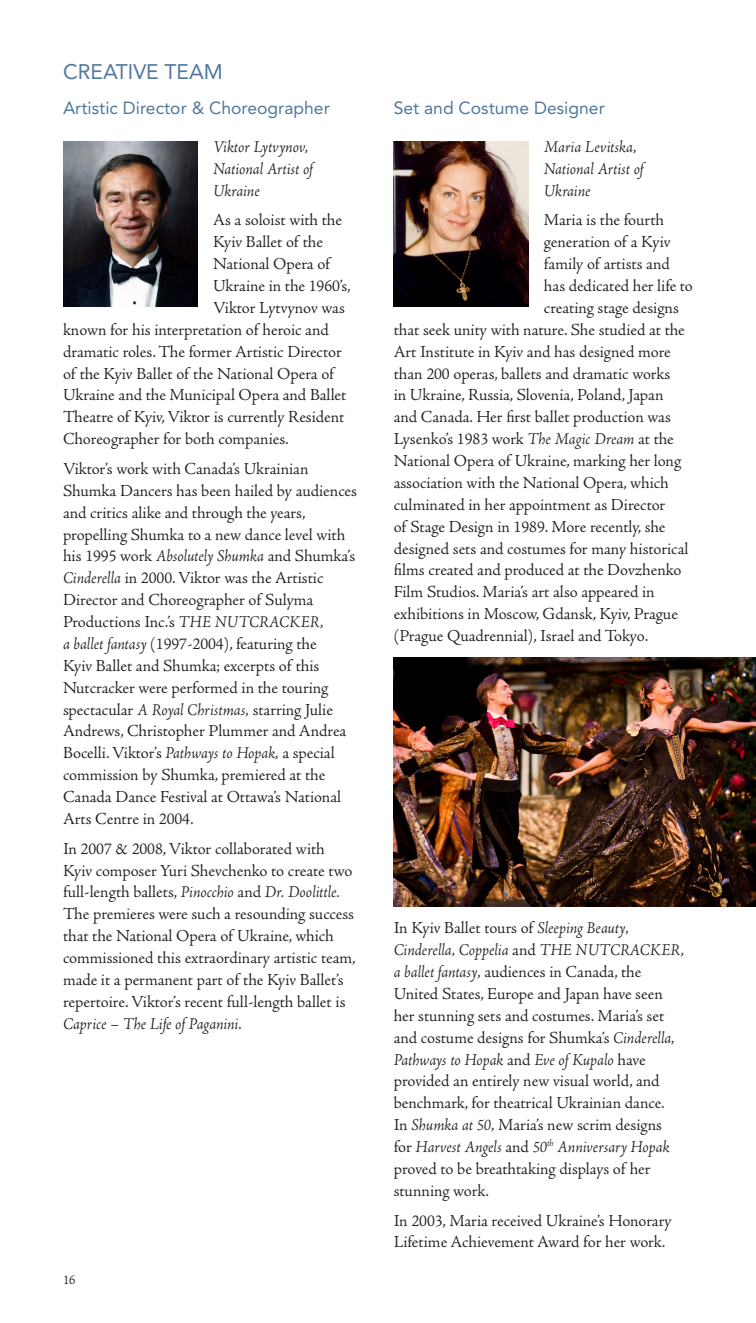
<style>
.page{position:relative;width:756px;height:1323px;background:#fff}
.page>*{position:absolute;margin:0;border:0;box-sizing:border-box;transform-origin:0 0}
.t1{font:21px "Avenir";color:#52789c}
.t2{font:17.5px/21.9px "Adobe Jenson";color:#231f20}
.t3{font:italic 17.5px/21.9px "Adobe Jenson";letter-spacing:-.005em;color:#231f20}
.t4{font:17.5px "Avenir";color:#52789c}
.t5{font:14px "Adobe Jenson";color:#231f20}
.s1{font-style:italic}
</style>
<div class="page">
<img style="left:63px;top:141px;width:134px;height:166px">
<img style="left:394px;top:141px;width:134px;height:166px">
<img style="left:394px;top:658px;width:362px;height:249px">
<p class="t1" style="left:63px;top:59px;width:161px">CREATIVE TEAM</p>
<p class="t4" style="left:63px;top:98px;width:268px">Artistic Director &amp; Choreographer</p>
<p class="t3" style="left:213px;top:137px;width:101px">Viktor Lytvynov,<br>National Artist of<br>Ukraine</p>
<p class="t2" style="left:213px;top:210px;width:130px">As a soloist with the</p>
<p class="t2" style="left:213px;top:232px;width:111px">Kyiv Ballet of the</p>
<p class="t2" style="left:213px;top:254px;width:118px">National Opera of</p>
<p class="t2" style="left:213px;top:275px;width:139px">Ukraine in the 1960’s,</p>
<p class="t2" style="left:213px;top:297px;width:133px">Viktor Lytvynov was</p>
<p class="t2" style="left:63px;top:319px;width:267px">known for his interpretation of heroic and</p>
<p class="t2" style="left:63px;top:341px;width:280px">dramatic roles. The former Artistic Director</p>
<p class="t2" style="left:63px;top:363px;width:272px">of the Kyiv Ballet of the National Opera of</p>
<p class="t2" style="left:63px;top:385px;width:285px">Ukraine and the Municipal Opera and Ballet</p>
<p class="t2" style="left:63px;top:407px;width:283px">Theatre of Kyiv, Viktor is currently Resident</p>
<p class="t2" style="left:63px;top:429px;width:227px">Choreographer for both companies.</p>
<p class="t2" style="left:63px;top:458px;width:296px">Viktor’s work with Canada’s Ukrainian Shumka Dancers has been hailed by audiences and critics alike and through the years, propelling Shumka to a new dance level with his 1995 work <span class="s1">Absolutely Shumka</span> and Shumka’s <span class="s1">Cinderella</span> in 2000.Viktor was the Artistic Director and Choreographer of Sulyma Productions Inc.’s <span class="s1">THE NUTCRACKER,<br>a ballet fantasy</span> (1997-2004), featuring the<br>Kyiv Ballet and Shumka; excerpts of this Nutcracker were performed in the touring spectacular <span class="s1">A Royal Christmas,</span> starring Julie Andrews, Christopher Plummer and Andrea Bocelli. Viktor’s <span class="s1">Pathways to Hopak,</span> a special commission by Shumka, premiered at the Canada Dance Festival at Ottawa’s National Arts Centre in 2004.</p>
<p class="t2" style="left:63px;top:838px;width:294px">In 2007 &amp; 2008, Viktor collaborated with Kyiv composer Yuri Shevchenko to create two full-length ballets, <span class="s1">Pinocchio</span> and <span class="s1">Dr. Doolittle.<br></span>The premieres were such a resounding success that the National Opera of Ukraine, which commissioned this extraordinary artistic team, made it a permanent part of the Kyiv Ballet’s repertoire. Viktor’s recent full-length ballet is <span class="s1">Caprice</span> – <span class="s1">The Life of Paganini</span>.</p>
<p class="t5" style="left:63px;top:1272px;width:14px">16</p>
<p class="t4" style="left:394px;top:98px;width:213px">Set and Costume Designer</p>
<p class="t3" style="left:544px;top:137px;width:101px">Maria Levitska,<br>National Artist of<br>Ukraine</p>
<p class="t2" style="left:544px;top:210px;width:122px">Maria is the fourth</p>
<p class="t2" style="left:544px;top:232px;width:128px">generation of a Kyiv</p>
<p class="t2" style="left:544px;top:254px;width:127px">family of artists and</p>
<p class="t2" style="left:544px;top:275px;width:151px">has dedicated her life to</p>
<p class="t2" style="left:544px;top:297px;width:137px">creating stage designs</p>
<p class="t2" style="left:394px;top:319px;width:293px">that seek unity with nature. She studied at the</p>
<p class="t2" style="left:394px;top:341px;width:279px">Art Institute in Kyiv and has designed more</p>
<p class="t2" style="left:394px;top:363px;width:278px">than 200 operas, ballets and dramatic works</p>
<p class="t2" style="left:394px;top:385px;width:271px">in Ukraine, Russia, Slovenia, Poland, Japan</p>
<p class="t2" style="left:394px;top:407px;width:279px">and Canada. Her first ballet production was</p>
<p class="t2" style="left:394px;top:429px;width:282px">Lysenko’s 1983 work <span class="s1">The Magic Dream</span> at the</p>
<p class="t2" style="left:394px;top:450px;width:289px">National Opera of Ukraine, marking her long</p>
<p class="t2" style="left:394px;top:472px;width:276px">association with the National Opera, which</p>
<p class="t2" style="left:394px;top:494px;width:273px">culminated in her appointment as Director</p>
<p class="t2" style="left:394px;top:516px;width:273px">of Stage Design in 1989. More recently, she</p>
<p class="t2" style="left:394px;top:538px;width:296px">designed sets and costumes for many historical</p>
<p class="t2" style="left:394px;top:560px;width:289px">films created and produced at the Dovzhenko</p>
<p class="t2" style="left:394px;top:582px;width:262px">Film Studios. Maria’s art also appeared in</p>
<p class="t2" style="left:394px;top:604px;width:286px">exhibitions in Moscow, Gdansk, Kyiv, Prague</p>
<p class="t2" style="left:394px;top:625px;width:256px">(Prague Quadrennial), Israel and Tokyo.</p>
<p class="t2" style="left:394px;top:918px;width:292px">In Kyiv Ballet tours of <span class="s1">Sleeping Beauty, Cinderella, Coppelia</span> and <span class="s1">THE NUTCRACKER, a ballet fantasy,</span> audiences in Canada, the United States, Europe and Japan have seen her stunning sets and costumes. Maria’s set and costume designs for Shumka’s <span class="s1">Cinderella, Pathways to Hopak</span> and <span class="s1">Eve of Kupalo</span> have provided an entirely new visual world, and benchmark, for theatrical Ukrainian dance.<br>In <span class="s1">Shumka at 50,</span> Maria’s new scrim designs for <span class="s1">Harvest Angels</span> and <span class="s1">50</span><sup>th</sup> <span class="s1">Anniversary Hopak </span>proved to be breathtaking displays of her stunning work.</p>
<p class="t2" style="left:394px;top:1210px;width:280px">In 2003, Maria received Ukraine’s Honorary<br>Lifetime Achievement Award for her work.</p>
</div>
